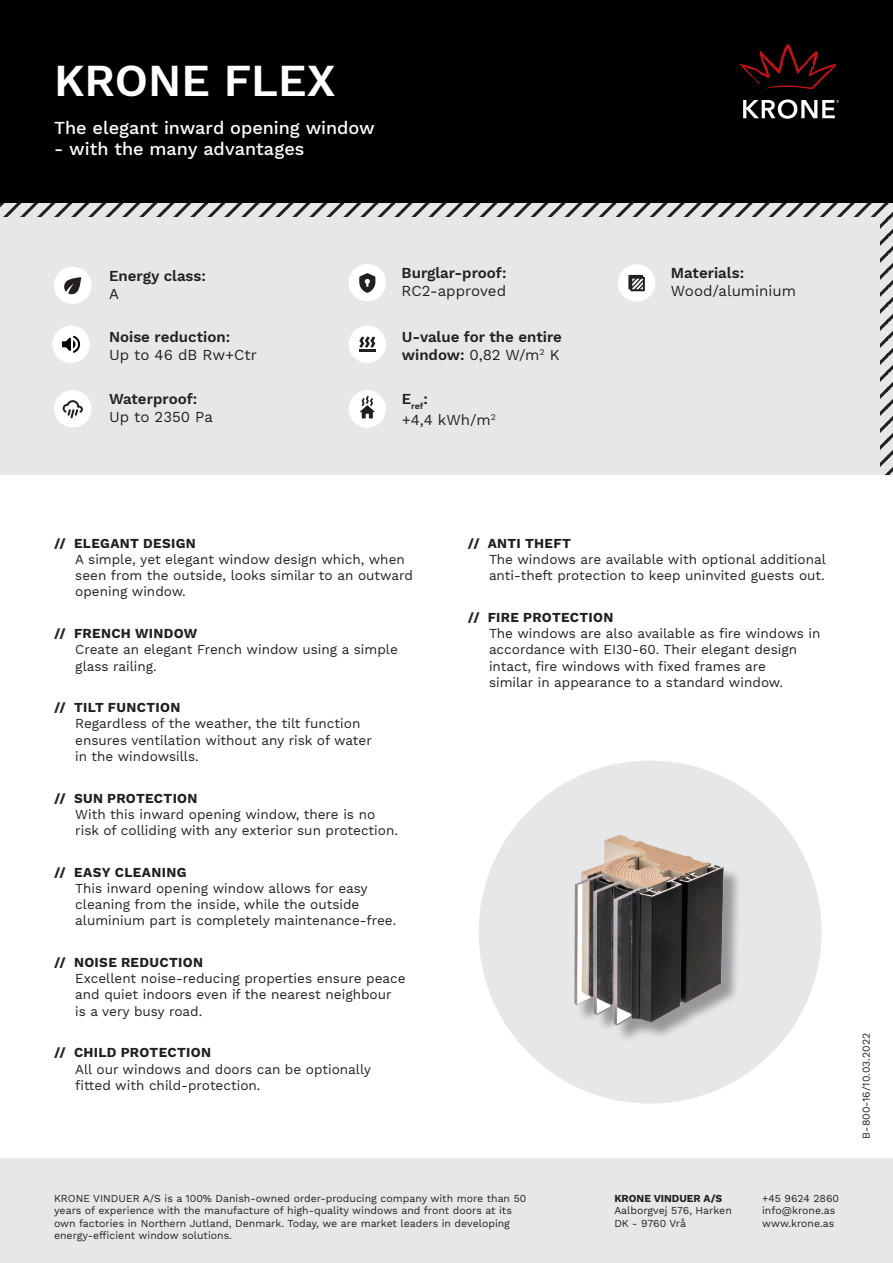
<style>
.page{position:relative;width:893px;height:1263px;background:#fff}
.page>*{position:absolute;margin:0;border:0;box-sizing:border-box;transform-origin:0 0}
.Overrubrik{font:600 45px "Work Sans";color:#fff}
.Manchet{font:500 18px "Work Sans";color:#fff}
.Fakta_Overrubrik{font:600 15px/18px "Work Sans";color:#231f20}
.Fakta_Brødtekst{font:15px "Work Sans";color:#231f20}
.Fakta_Brødtekst-2{font:600 15px "Work Sans";color:#231f20}
.Brødtekst{font:13.5px/16.2px "Work Sans";color:#231f20}
.Lille_Brødtekst{font:10.5px "Work Sans";color:#231f20}
.Lille_Overrubrik{font:700 10.5px "Work Sans";color:#231f20}
.Fakta_Overrubrik-2{font:600 8.7px "Work Sans";color:#231f20}
.s1{font-weight:400}
.s2{font-weight:700}
</style>
<div class="page">
<div style="left:0;top:0;width:893px;height:203px;background:#000001"></div>
<div style="left:0;top:203px;width:893px;height:272px;background:#e6e7e9"></div>
<div style="left:0;top:1158px;width:893px;height:105px;background:#e6e7e9"></div>
<div style="left:52px;top:326px;width:38px;height:37px;background:#fff;border-radius:50%"></div>
<svg style="left:62px;top:336px;width:18px;height:17px"></svg>
<div style="left:349px;top:390px;width:37px;height:38px;background:#fff;border-radius:50%"></div>
<svg style="left:360px;top:396px;width:15px;height:22px"></svg>
<div style="left:349px;top:326px;width:37px;height:37px;background:#fff;border-radius:50%"></div>
<svg style="left:359px;top:336px;width:16px;height:16px"></svg>
<svg style="left:739px;top:44px;width:98px;height:46px"></svg>
<svg style="left:743px;top:100px;width:96px;height:19px"></svg>
<svg style="left:0;top:203px;width:893px;height:13px"></svg>
<svg style="left:880px;top:216px;width:13px;height:259px"></svg>
<div style="left:349px;top:264px;width:37px;height:37px;background:#fff;border-radius:50%"></div>
<svg style="left:359px;top:273px;width:16px;height:20px"></svg>
<div style="left:54px;top:267px;width:37px;height:37px;background:#fff;border-radius:50%"></div>
<svg style="left:64px;top:277px;width:17px;height:18px"></svg>
<div style="left:54px;top:390px;width:37px;height:37px;background:#fff;border-radius:50%"></div>
<svg style="left:63px;top:400px;width:20px;height:18px"></svg>
<div style="left:618px;top:264px;width:37px;height:38px;background:#fff;border-radius:50%"></div>
<svg style="left:628px;top:275px;width:17px;height:16px"></svg>
<div style="left:479px;top:761px;width:342px;height:342px;background:#e6e7e9;border-radius:50%"></div>
<div style="left:577px;top:838px;width:165px;height:205px;background:#231f20;opacity:.4"></div>
<img style="left:574px;top:835px;width:150px;height:190px">
<p class="Overrubrik" style="left:54px;top:54px;width:283px">KRONE FLEX</p>
<p class="Manchet" style="left:54px;top:117px;width:322px">The elegant inward opening window</p>
<p class="Manchet" style="left:54px;top:139px;width:252px">- with the many advantages</p>
<p class="Fakta_Brødtekst-2" style="left:109px;top:267px;width:98px">Energy class:</p>
<p class="Fakta_Brødtekst" style="left:109px;top:285px;width:11px">A</p>
<p class="Fakta_Overrubrik" style="left:402px;top:265px;width:106px">Burglar-proof:</p>
<p class="Fakta_Brødtekst" style="left:402px;top:282px;width:106px">RC2-approved</p>
<p class="Fakta_Brødtekst-2" style="left:671px;top:264px;width:75px">Materials:</p>
<p class="Fakta_Brødtekst" style="left:671px;top:282px;width:127px">Wood/aluminium</p>
<p class="Fakta_Overrubrik" style="left:109px;top:329px;width:123px">Noise reduction:</p>
<p class="Fakta_Brødtekst" style="left:109px;top:346px;width:149px">Up to 46 dB Rw+Ctr</p>
<p class="Fakta_Overrubrik" style="left:402px;top:329px;width:162px">U-value for the entire window: <span class="s1">0,82 W/m</span><sup>2</sup> <span class="s1">K</span></p>
<p class="Fakta_Overrubrik" style="left:109px;top:391px;width:90px">Waterproof:</p>
<p class="Fakta_Brødtekst" style="left:109px;top:408px;width:105px">Up to 2350 Pa</p>
<p class="Fakta_Overrubrik-2" style="left:402px;top:401px;width:28px"><sup>E</sup>ref<sup>:</sup></p>
<p class="Fakta_Brødtekst" style="left:402px;top:411px;width:95px">+4,4 kWh/m<sup>2</sup></p>
<p class="Brødtekst" style="left:75px;top:536px;width:339px;text-indent:-21px"><span class="s2">// ELEGANT DESIGN<br></span>A simple, yet elegant window design which, when seen from the outside, looks similar to an outward opening window.</p>
<p class="Brødtekst" style="left:75px;top:626px;width:324px;text-indent:-21px"><span class="s2">// FRENCH WINDOW<br></span>Create an elegant French window using a simple glass railing.</p>
<p class="Brødtekst" style="left:75px;top:700px;width:298px;text-indent:-21px"><span class="s2">// TILT FUNCTION<br></span>Regardless of the weather, the tilt function ensures ventilation without any risk of water in the windowsills.</p>
<p class="Brødtekst" style="left:75px;top:790px;width:324px;text-indent:-21px"><span class="s2">// SUN PROTECTION<br></span>With this inward opening window, there is no risk of colliding with any exterior sun protection.</p>
<p class="Brødtekst" style="left:75px;top:864px;width:322px;text-indent:-21px"><span class="s2">// EASY CLEANING<br></span>This inward opening window allows for easy cleaning from the inside, while the outside aluminium part is completely maintenance-free.</p>
<p class="Brødtekst" style="left:75px;top:955px;width:332px;text-indent:-21px"><span class="s2">// NOISE REDUCTION<br></span>Excellent noise-reducing properties ensure peace and quiet indoors even if the nearest neighbour is a very busy road.</p>
<p class="Brødtekst" style="left:75px;top:1045px;width:297px;text-indent:-21px"><span class="s2">// CHILD PROTECTION<br></span>All our windows and doors can be optionally fitted with child-protection.</p>
<p class="Brødtekst" style="left:489px;top:536px;width:338px;text-indent:-21px"><span class="s2">// ANTI THEFT<br></span>The windows are available with optional additional anti-theft protection to keep uninvited guests out.</p>
<p class="Brødtekst" style="left:489px;top:610px;width:333px;text-indent:-21px"><span class="s2">// FIRE PROTECTION<br></span>The windows are also available as fire windows in accordance with EI30-60. Their elegant design intact, fire windows with fixed frames are<br>similar in appearance to a standard window.</p>
<p class="Lille_Brødtekst" style="left:54px;top:1192px;width:474px">KRONE VINDUER A/S is a 100% Danish-owned order-producing company with more than 50</p>
<p class="Lille_Brødtekst" style="left:54px;top:1204px;width:459px">years of experience with the manufacture of high-quality windows and front doors at its</p>
<p class="Lille_Brødtekst" style="left:54px;top:1217px;width:458px">own factories in Northern Jutland, Denmark. Today, we are market leaders in developing</p>
<p class="Lille_Brødtekst" style="left:54px;top:1230px;width:180px">energy-efficient window solutions.</p>
<p class="Lille_Overrubrik" style="left:614px;top:1192px;width:109px">KRONE VINDUER A/S</p>
<p class="Lille_Brødtekst" style="left:614px;top:1204px;width:119px">Aalborgvej 576, Harken</p>
<p class="Lille_Brødtekst" style="left:614px;top:1217px;width:73px">DK - 9760 Vrå</p>
<p class="Lille_Brødtekst" style="left:762px;top:1192px;width:78px">+45 9624 2860</p>
<p class="Lille_Brødtekst" style="left:762px;top:1204px;width:75px">info@krone.as</p>
<p class="Lille_Brødtekst" style="left:762px;top:1217px;width:74px">www.krone.as</p>
<p class="Lille_Brødtekst" style="left:860px;top:1138px;width:107px;rotate:-90deg">B-800-16/10.03.2022</p>
</div>
